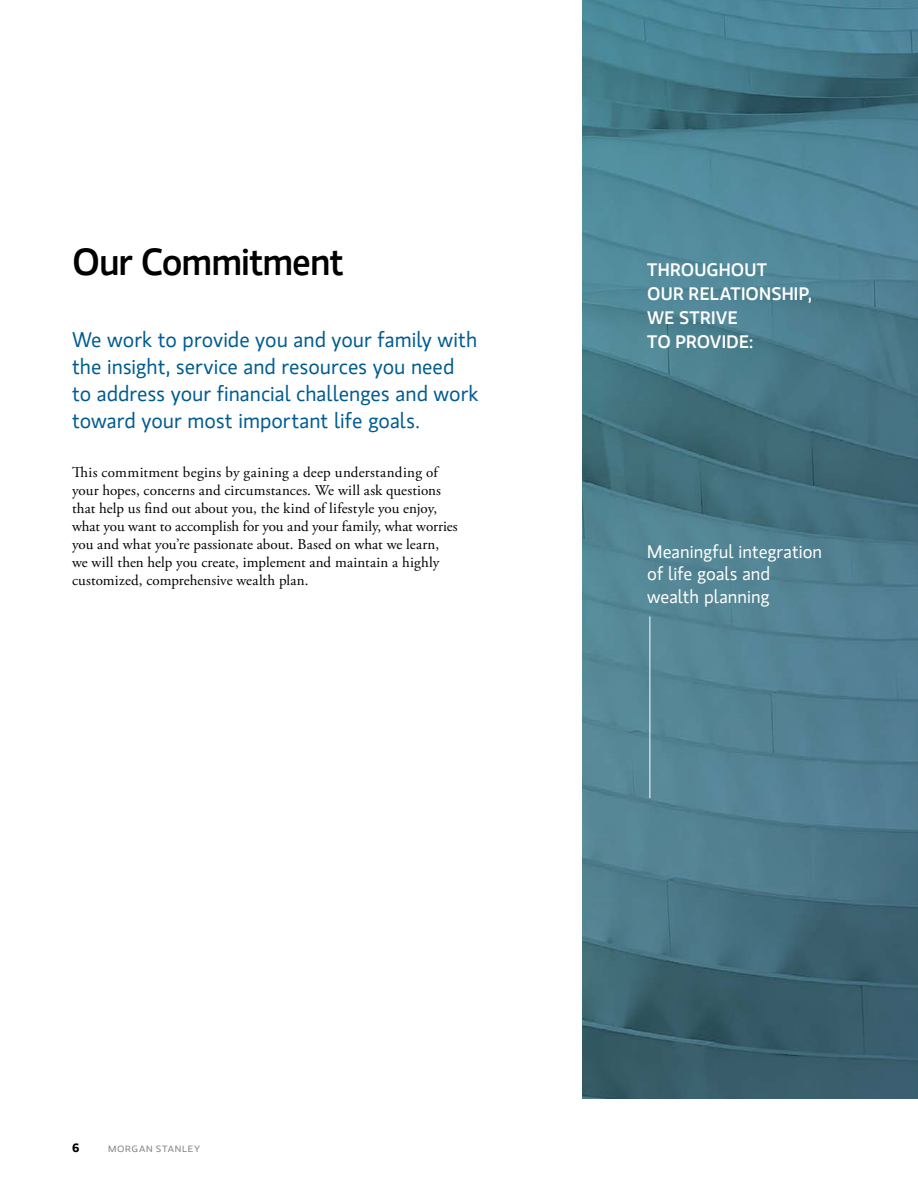
<style>
.page{position:relative;width:918px;height:1188px;background:#fff}
.page>*{position:absolute;margin:0;border:0;box-sizing:border-box;transform-origin:0 0}
.t1{font:500 37.5px "MS Gloriola II Std";letter-spacing:-.03em;color:#000}
.t2{font:21px/27px "MS Gloriola II Std";color:#005c90}
.t3{font:18px/22.5px "MS Gloriola II Std";color:#fff}
.t4{font:500 18px/24px "MS Gloriola II Std";letter-spacing:.01em;color:#fff}
.t5{font:15px/18px "Adobe Garamond Pro";letter-spacing:.005em;color:#000}
.t6{font:700 12px "MS Gloriola II Std";color:#000}
.t7{font:9px "MS Gloriola II Std";letter-spacing:.07em;color:#808285;scale:1.1 1}
</style>
<div class="page">
<img style="left:582px;top:0;width:336px;height:1099px">
<hr style="left:650px;top:616px;width:1px;height:182px;background:#fff">
<h1 class="t1" style="left:72px;top:235px;width:274px">Our Commitment</h1>
<h2 class="t2" style="left:72px;top:325px;width:408px">We work to provide you and your family with the insight, service and resources you need to address your financial challenges and work toward your most important life goals.</h2>
<p class="t5" style="left:72px;top:464px;width:387px">This commitment begins by gaining a deep understanding of your hopes, concerns and circumstances. We will ask questions that help us find out about you, the kind of lifestyle you enjoy, what you want to accomplish for you and your family, what worries you and what you’re passionate about. Based on what we learn, we will then help you create, implement and maintain a highly customized, comprehensive wealth plan.</p>
<p class="t4" style="left:647px;top:257px;width:166px">THROUGHOUT<br>OUR RELATIONSHIP,<br>WE STRIVE<br>TO PROVIDE:</p>
<p class="t3" style="left:647px;top:540px;width:176px">Meaningful integration of life goals and wealth planning</p>
<p class="t6" style="left:72px;top:1139px;width:9px">6</p>
<p class="t7" style="left:108px;top:1143px;width:85px">MORGAN STANLEY</p>
</div>
